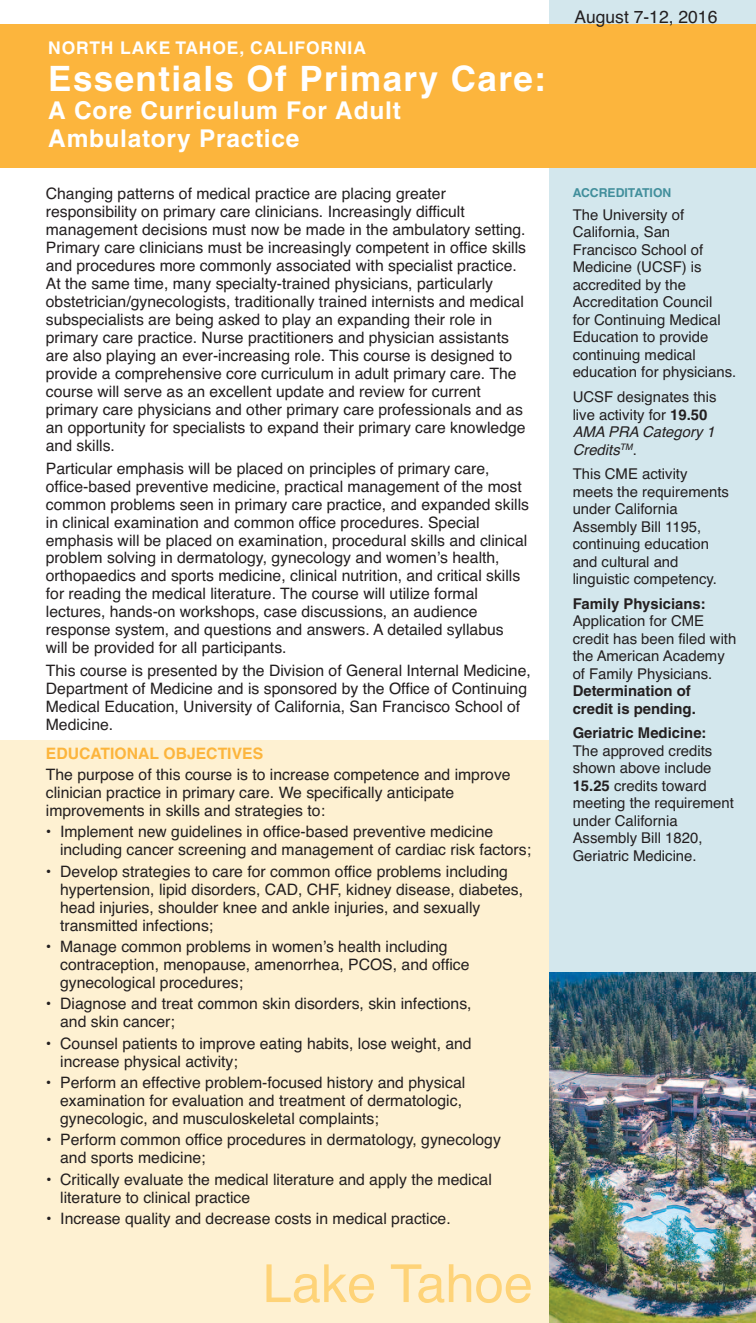
<style>
.page{position:relative;width:756px;height:1323px;background:#fff}
.page>*{position:absolute;margin:0;border:0;box-sizing:border-box;transform-origin:0 0}
.t1{font:52.5px "Helvetica";color:#fed378}
.t2{font:700 35px "Helvetica";letter-spacing:.04em;color:#fff}
.t3{font:700 24.5px/28px "Helvetica";letter-spacing:.03em;color:#fff}
.t4{font:700 17.5px "Helvetica";letter-spacing:.05em;color:#fff}
.t5{font:17.5px "Helvetica";color:#231f20}
.t6{font:15.75px/18px "Helvetica";color:#231f20}
.t7{font:700 15.75px "Helvetica";color:#fcb53d}
.t8{font:14.88px/17.5px "Helvetica";color:#231f20}
.t9{font:700 14.88px/17.5px "Helvetica";color:#231f20}
.t10{font:700 12.25px "Helvetica";color:#428f9c}
.s1{font-weight:700}
.s2{font-style:italic}
</style>
<div class="page">
<div style="left:550px;top:0;width:206px;height:1323px;background:#d3e7ed"></div>
<div style="left:0;top:24px;width:756px;height:144px;background:#fcb53d"></div>
<div style="left:0;top:762px;width:549px;height:561px;background:#fef1d2"></div>
<div style="left:0;top:740px;width:549px;height:22px;background:#fef1d2"></div>
<img style="left:550px;top:973px;width:206px;height:350px">
<p class="t4" style="left:48px;top:41px;width:319px">NORTH LAKE TAHOE, CALIFORNIA</p>
<h2 class="t2" style="left:48px;top:65px;width:499px">Essentials Of Primary Care:</h2>
<h3 class="t3" style="left:48px;top:98px;width:354px">A Core Curriculum For Adult<br>Ambulatory Practice</h3>
<p class="t6" style="left:46px;top:185px;width:482px">Changing patterns of medical practice are placing greater responsibility on primary care clinicians. Increasingly difficult management decisions must now be made in the ambulatory setting.<br>Primary care clinicians must be increasingly competent in office skills and procedures more commonly associated with specialist practice.<br>At the same time, many specialty-trained physicians, particularly obstetrician/gynecologists, traditionally trained internists and medical subspecialists are being asked to play an expanding their role in primary care practice. Nurse practitioners and physician assistants are also playing an ever-increasing role. This course is designed to provide a comprehensive core curriculum in adult primary care. The course will serve as an excellent update and review for current primary care physicians and other primary care professionals and as an opportunity for specialists to expand their primary care knowledge and skills.</p>
<p class="t6" style="left:46px;top:459px;width:485px">Particular emphasis will be placed on principles of primary care, office-based preventive medicine, practical management of the most common problems seen in primary care practice, and expanded skills in clinical examination and common office procedures. Special emphasis will be placed on examination, procedural skills and clinical problem solving in dermatology, gynecology and women’s health, orthopaedics and sports medicine, clinical nutrition, and critical skills for reading the medical literature. The course will utilize formal lectures, hands-on workshops, case discussions, an audience response system, and questions and answers. A detailed syllabus will be provided for all participants.</p>
<p class="t6" style="left:46px;top:662px;width:486px">This course is presented by the Division of General Internal Medicine, Department of Medicine and is sponsored by the Office of Continuing Medical Education, University of California, San Francisco School of Medicine.</p>
<p class="t7" style="left:46px;top:747px;width:219px">EDUCATIONAL OBJECTIVES</p>
<p class="t6" style="left:46px;top:766px;width:466px">The purpose of this course is to increase competence and improve clinician practice in primary care. We specifically anticipate improvements in skills and strategies to:</p>
<p class="t6" style="left:60px;top:823px;width:472px;text-indent:-14px">• Implement new guidelines in office-based preventive medicine including cancer screening and management of cardiac risk factors;</p>
<p class="t6" style="left:60px;top:862px;width:465px;text-indent:-14px">• Develop strategies to care for common office problems including hypertension, lipid disorders, CAD, CHF, kidney disease, diabetes, head injuries, shoulder knee and ankle injuries, and sexually transmitted infections;</p>
<p class="t6" style="left:60px;top:938px;width:411px;text-indent:-14px">• Manage common problems in women’s health including contraception, menopause, amenorrhea, PCOS, and office gynecological procedures;</p>
<p class="t6" style="left:60px;top:995px;width:413px;text-indent:-14px">• Diagnose and treat common skin disorders, skin infections, and skin cancer;</p>
<p class="t6" style="left:60px;top:1034px;width:413px;text-indent:-14px">• Counsel patients to improve eating habits, lose weight, and increase physical activity;</p>
<p class="t6" style="left:60px;top:1074px;width:407px;text-indent:-14px">• Perform an effective problem-focused history and physical examination for evaluation and treatment of dermatologic, gynecologic, and musculoskeletal complaints;</p>
<p class="t6" style="left:60px;top:1131px;width:442px;text-indent:-14px">• Perform common office procedures in dermatology, gynecology and sports medicine;</p>
<p class="t6" style="left:60px;top:1170px;width:433px;text-indent:-14px">• Critically evaluate the medical literature and apply the medical literature to clinical practice</p>
<p class="t6" style="left:46px;top:1210px;width:406px">• Increase quality and decrease costs in medical practice.</p>
<h1 class="t1" style="left:262px;top:1253px;width:272px">Lake Tahoe</h1>
<p class="t5" style="left:574px;top:6px;width:145px">August 7-12, 2016</p>
<p class="t10" style="left:573px;top:188px;width:100px">ACCREDITATION</p>
<p class="t8" style="left:573px;top:206px;width:165px">The University of<br>California, San<br>Francisco School of<br>Medicine (UCSF) is accredited by the<br>Accreditation Council<br>for Continuing Medical<br>Education to provide continuing medical education for physicians.</p>
<p class="t8" style="left:573px;top:388px;width:145px">UCSF designates this live activity for <span class="s1">19.50<br></span><span class="s2">AMA PRA Category 1<br>Credits</span><sup>TM</sup>.</p>
<p class="t8" style="left:573px;top:465px;width:158px">This CME activity meets the requirements under California<br>Assembly Bill 1195, continuing education and cultural and linguistic competency.</p>
<p class="t9" style="left:573px;top:596px;width:135px">Family Physicians:</p>
<p class="t8" style="left:573px;top:612px;width:165px">Application for CME credit has been filed with the American Academy of Family Physicians.</p>
<p class="t9" style="left:573px;top:684px;width:125px">Determination of credit is pending.</p>
<p class="t9" style="left:573px;top:726px;width:135px">Geriatric Medicine:</p>
<p class="t8" style="left:573px;top:742px;width:163px">The approved credits shown above include<br><span class="s1">15.25</span> credits toward meeting the requirement under California<br>Assembly Bill 1820,<br>Geriatric Medicine.</p>
</div>
